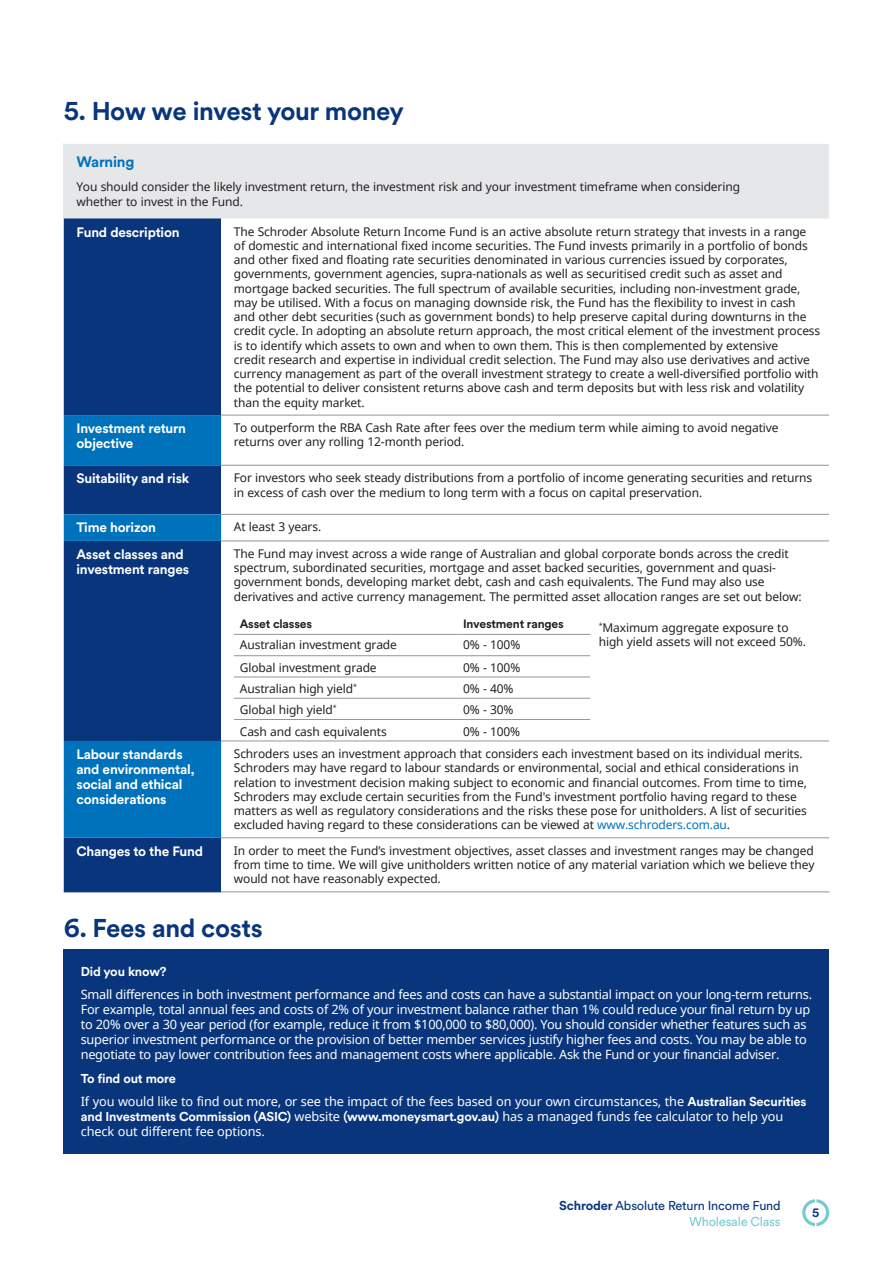
<style>
.page{position:relative;width:893px;height:1263px;background:#fff}
.page>*{position:absolute;margin:0;border:0;box-sizing:border-box;transform-origin:0 0}
.t1{font:700 25.5px "Schroders Circular";letter-spacing:-.015em;color:#08357c}
.t2{font:700 15px "Schroders Circular";letter-spacing:-.015em;color:#0072bc}
.t3{font:700 13.5px/15px "Schroders Circular";letter-spacing:-.015em;color:#fff}
.t4{font:12.75px/15px "Noto Sans";letter-spacing:-.02em;color:#fff}
.t5{font:700 12.75px "Schroders Circular";letter-spacing:-.015em;color:#fff}
.t6{font:12.75px/15.3px "Schroders Circular";letter-spacing:-.015em;color:#08357c;text-align:right}
.t7{font:12px/14.2px "Noto Sans";letter-spacing:-.01em;color:#231f20}
.t8{font:700 12px "Schroders Circular";letter-spacing:-.015em;color:#231f20}
.t9{font:700 12px "Schroders Circular";color:#08357c}
.s1{color:#0072bc}
.s2{font-family:"Schroders Circular";font-weight:700}
.s3{font-family:"Noto Sans";font-weight:400}
.s4{font-weight:700}
.s5{color:#77ccd0}
</style>
<div class="page">
<svg style="left:802px;top:1199px;width:27px;height:27px"></svg>
<div style="left:64px;top:143px;width:765px;height:75px;background:#e6e7e9"></div>
<div style="left:64px;top:218px;width:157px;height:674px;background:#08357c"></div>
<svg style="left:221px;top:218px;width:608px;height:674px"></svg>
<svg style="left:64px;top:415px;width:157px;height:423px;fill:#08357c"></svg>
<hr style="left:64px;top:143px;width:157px;height:1px;background:#fff">
<hr style="left:221px;top:143px;width:608px;height:1px;background:#fff">
<hr style="left:64px;top:892px;width:157px;height:1px;background:#08357c">
<hr style="left:221px;top:514px;width:608px;height:1px;background:#939598">
<hr style="left:221px;top:415px;width:608px;height:1px;background:#939598">
<hr style="left:221px;top:465px;width:608px;height:1px;background:#939598">
<hr style="left:221px;top:741px;width:608px;height:1px;background:#939598">
<hr style="left:221px;top:837px;width:608px;height:1px;background:#939598">
<hr style="left:221px;top:541px;width:608px;height:1px;background:#939598">
<hr style="left:221px;top:892px;width:608px;height:1px;background:#939598">
<hr style="left:234px;top:634px;width:223px;height:1px;background:#939598">
<hr style="left:457px;top:634px;width:133px;height:1px;background:#939598">
<hr style="left:234px;top:655px;width:223px;height:1px;background:#939598">
<hr style="left:457px;top:655px;width:133px;height:1px;background:#939598">
<hr style="left:234px;top:677px;width:223px;height:1px;background:#939598">
<hr style="left:457px;top:677px;width:133px;height:1px;background:#939598">
<hr style="left:234px;top:698px;width:223px;height:1px;background:#939598">
<hr style="left:457px;top:698px;width:133px;height:1px;background:#939598">
<hr style="left:234px;top:719px;width:223px;height:1px;background:#939598">
<hr style="left:457px;top:719px;width:133px;height:1px;background:#939598">
<div style="left:64px;top:949px;width:765px;height:204px;background:#08357c"></div>
<h1 class="t1" style="left:64px;top:94px;width:342px">5. How we invest your money</h1>
<p class="t2" style="left:77px;top:151px;width:59px">Warning</p>
<p class="t7" style="left:77px;top:180px;width:665px">You should consider the likely investment return, the investment risk and your investment timeframe when considering whether to invest in the Fund.</p>
<p class="t3" style="left:77px;top:224px;width:105px">Fund description</p>
<p class="t7" style="left:234px;top:224px;width:588px">The Schroder Absolute Return Income Fund is an active absolute return strategy that invests in a range of domestic and international fixed income securities. The Fund invests primarily in a portfolio of bonds and other fixed and floating rate securities denominated in various currencies issued by corporates, governments, government agencies, supra-nationals as well as securitised credit such as asset and mortgage backed securities. The full spectrum of available securities, including non-investment grade, may be utilised. With a focus on managing downside risk, the Fund has the flexibility to invest in cash<br>and other debt securities (such as government bonds) to help preserve capital during downturns in the credit cycle. In adopting an absolute return approach, the most critical element of the investment process is to identify which assets to own and when to own them. This is then complemented by extensive<br>credit research and expertise in individual credit selection. The Fund may also use derivatives and active currency management as part of the overall investment strategy to create a well-diversified portfolio with the potential to deliver consistent returns above cash and term deposits but with less risk and volatility than the equity market.</p>
<p class="t3" style="left:77px;top:420px;width:111px">Investment return objective</p>
<p class="t7" style="left:234px;top:420px;width:546px">To outperform the RBA Cash Rate after fees over the medium term while aiming to avoid negative returns over any rolling 12-month period.</p>
<p class="t3" style="left:77px;top:470px;width:114px">Suitability and risk</p>
<p class="t7" style="left:234px;top:470px;width:580px">For investors who seek steady distributions from a portfolio of income generating securities and returns in excess of cash over the medium to long term with a focus on capital preservation.</p>
<p class="t3" style="left:77px;top:520px;width:81px">Time horizon</p>
<p class="t7" style="left:234px;top:520px;width:89px">At least 3 years.</p>
<p class="t3" style="left:77px;top:546px;width:114px">Asset classes and investment ranges</p>
<p class="t7" style="left:234px;top:546px;width:569px">The Fund may invest across a wide range of Australian and global corporate bonds across the credit spectrum, subordinated securities, mortgage and asset backed securities, government and quasi&shy;government bonds, developing market debt, cash and cash equivalents. The Fund may also use derivatives and active currency management. The permitted asset allocation ranges are set out below:</p>
<p class="t8" style="left:240px;top:616px;width:74px">Asset classes</p>
<p class="t8" style="left:463px;top:616px;width:102px">Investment ranges</p>
<p class="t7" style="left:599px;top:620px;width:191px"><sup>*</sup>Maximum aggregate exposure to</p>
<p class="t7" style="left:240px;top:637px;width:159px">Australian investment grade</p>
<p class="t7" style="left:463px;top:637px;width:59px">0% - 100%</p>
<p class="t7" style="left:599px;top:634px;width:209px">high yield assets will not exceed 50%.</p>
<p class="t7" style="left:240px;top:660px;width:138px">Global investment grade</p>
<p class="t7" style="left:463px;top:660px;width:59px">0% - 100%</p>
<p class="t7" style="left:240px;top:681px;width:119px">Australian high yield<sup>*</sup></p>
<p class="t7" style="left:463px;top:681px;width:52px">0% - 40%</p>
<p class="t7" style="left:240px;top:702px;width:98px">Global high yield<sup>*</sup></p>
<p class="t7" style="left:463px;top:702px;width:52px">0% - 30%</p>
<p class="t7" style="left:240px;top:724px;width:148px">Cash and cash equivalents</p>
<p class="t7" style="left:463px;top:724px;width:59px">0% - 100%</p>
<p class="t3" style="left:77px;top:746px;width:119px">Labour standards and environmental, social and ethical considerations</p>
<p class="t7" style="left:234px;top:746px;width:575px">Schroders uses an investment approach that considers each investment based on its individual merits.<br>Schroders may have regard to labour standards or environmental, social and ethical considerations in relation to investment decision making subject to economic and financial outcomes. From time to time, Schroders may exclude certain securities from the Fund's investment portfolio having regard to these matters as well as regulatory considerations and the risks these pose for unitholders. A list of securities excluded having regard to these considerations can be viewed at <span class="s1">www.schroders.com.au</span>.</p>
<p class="t3" style="left:77px;top:843px;width:128px">Changes to the Fund</p>
<p class="t7" style="left:234px;top:843px;width:582px;text-align:justify">In order to meet the Fund’s investment objectives, asset classes and investment ranges may be changed from time to time. We will give unitholders written notice of any material variation which we believe they would not have reasonably expected.</p>
<h1 class="t1" style="left:64px;top:910px;width:200px">6. Fees and costs</h1>
<p class="t5" style="left:81px;top:963px;width:87px">Did you know?</p>
<p class="t4" style="left:81px;top:987px;width:733px">Small differences in both investment performance and fees and costs can have a substantial impact on your long-term returns.<br>For example, total annual fees and costs of 2% of your investment balance rather than 1% could reduce your final return by up to 20% over a 30 year period (for example, reduce it from $100,000 to $80,000). You should consider whether features such as superior investment performance or the provision of better member services justify higher fees and costs. You may be able to negotiate to pay lower contribution fees and management costs where applicable. Ask the Fund or your financial adviser.</p>
<p class="t5" style="left:81px;top:1069px;width:97px">To find out more</p>
<p class="t4" style="left:81px;top:1094px;width:727px">If you would like to find out more, or see the impact of the fees based on your own circumstances, the <span class="s2">Australian Securities</span></p>
<p class="t5" style="left:81px;top:1108px;width:704px">and Investments Commission (ASIC) <span class="s3">website</span> (www.moneysmart.gov.au) <span class="s3">has a managed funds fee calculator to help you</span></p>
<p class="t4" style="left:81px;top:1124px;width:186px">check out different fee options.</p>
<p class="t6" style="left:559px;top:1198px;width:223px"><span class="s4">Schroder</span> Absolute Return Income Fund<br><span class="s5">Wholesale Class</span></p>
<p class="t9" style="left:812px;top:1204px;width:9px">5</p>
</div>
